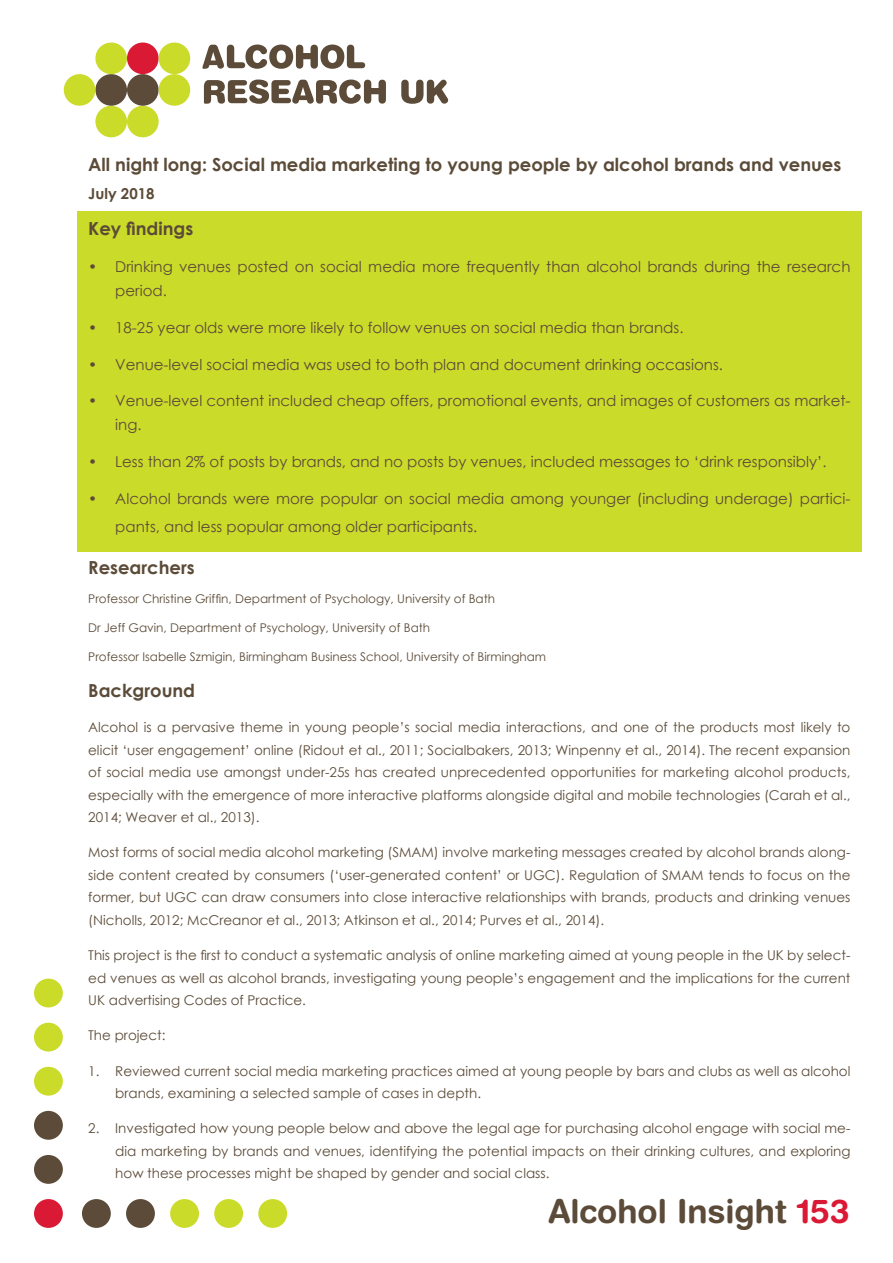
<style>
.page{position:relative;width:893px;height:1263px;background:#fff}
.page>*{position:absolute;margin:0;border:0;box-sizing:border-box;transform-origin:0 0}
.t1{font:700 33px "Helvetica Rounded";color:#5b4b38}
.t2{font:700 18px "Century Gothic";color:#5b4b38}
.t3{font:15px/24px "Century Gothic";color:#5b4b38}
.t4{font:700 15px "Century Gothic";color:#5b4b38}
.t5{font:13.5px/22.5px "Century Gothic";color:#5b4b38;text-align:justify}
.t6{font:12px "Century Gothic";color:#5b4b38}
.s1{color:#da1a35}
</style>
<div class="page">
<div style="left:77px;top:211px;width:784px;height:340px;background:#cbdb2a"></div>
<svg style="left:202px;top:45px;width:163px;height:24px"></svg>
<svg style="left:204px;top:80px;width:182px;height:24px"></svg>
<svg style="left:401px;top:80px;width:47px;height:24px"></svg>
<div style="left:95px;top:106px;width:32px;height:31px;background:#cbdb2a;border-radius:50%"></div>
<div style="left:127px;top:106px;width:32px;height:31px;background:#cbdb2a;border-radius:50%"></div>
<div style="left:95px;top:74px;width:32px;height:32px;background:#5b4b38;border-radius:50%"></div>
<div style="left:127px;top:74px;width:32px;height:32px;background:#5b4b38;border-radius:50%"></div>
<div style="left:64px;top:74px;width:31px;height:32px;background:#cbdb2a;border-radius:50%"></div>
<div style="left:159px;top:74px;width:31px;height:32px;background:#cbdb2a;border-radius:50%"></div>
<div style="left:95px;top:43px;width:32px;height:31px;background:#cbdb2a;border-radius:50%"></div>
<div style="left:127px;top:43px;width:32px;height:31px;background:#da1a35;border-radius:50%"></div>
<div style="left:159px;top:43px;width:31px;height:31px;background:#cbdb2a;border-radius:50%"></div>
<div style="left:34px;top:1155px;width:29px;height:29px;background:#5b4b38;border-radius:50%"></div>
<div style="left:34px;top:1111px;width:29px;height:29px;background:#5b4b38;border-radius:50%"></div>
<div style="left:34px;top:1023px;width:29px;height:28px;background:#cbdb2a;border-radius:50%"></div>
<div style="left:34px;top:978px;width:29px;height:29px;background:#cbdb2a;border-radius:50%"></div>
<div style="left:34px;top:1199px;width:29px;height:29px;background:#da1a35;border-radius:50%"></div>
<div style="left:34px;top:1067px;width:29px;height:28px;background:#cbdb2a;border-radius:50%"></div>
<div style="left:82px;top:1199px;width:29px;height:29px;background:#5b4b38;border-radius:50%"></div>
<div style="left:126px;top:1199px;width:29px;height:29px;background:#5b4b38;border-radius:50%"></div>
<div style="left:214px;top:1199px;width:29px;height:29px;background:#cbdb2a;border-radius:50%"></div>
<div style="left:258px;top:1199px;width:29px;height:29px;background:#cbdb2a;border-radius:50%"></div>
<div style="left:170px;top:1199px;width:29px;height:29px;background:#cbdb2a;border-radius:50%"></div>
<h2 class="t2" style="left:88px;top:151px;width:755px">All night long: Social media marketing to young people by alcohol brands and venues</h2>
<p class="t4" style="left:88px;top:182px;width:68px">July 2018</p>
<h2 class="t2" style="left:88px;top:215px;width:107px">Key findings</h2>
<p class="t3" style="left:115px;top:254px;width:737px;text-indent:-27px">• Drinking venues posted on social media more frequently than alcohol brands during the research period.</p>
<p class="t3" style="left:88px;top:315px;width:597px">• 18-25 year olds were more likely to follow venues on social media than brands.</p>
<p class="t3" style="left:88px;top:352px;width:636px">• Venue-level social media was used to both plan and document drinking occasions.</p>
<p class="t3" style="left:115px;top:389px;width:737px;text-indent:-27px">• Venue-level content included cheap offers, promotional events, and images of customers as market&shy;ing.</p>
<p class="t3" style="left:88px;top:449px;width:740px">• Less than 2% of posts by brands, and no posts by venues, included messages to ‘drink responsibly’.</p>
<p class="t3" style="left:115px;top:484px;width:737px;line-height:28.5px;text-indent:-27px">• Alcohol brands were more popular on social media among younger (including underage) partici&shy;pants, and less popular among older participants.</p>
<h2 class="t2" style="left:88px;top:553px;width:108px">Researchers</h2>
<p class="t6" style="left:88px;top:590px;width:408px">Professor Christine Griffin, Department of Psychology, University of Bath</p>
<p class="t6" style="left:88px;top:619px;width:343px">Dr Jeff Gavin, Department of Psychology, University of Bath</p>
<p class="t6" style="left:88px;top:649px;width:459px">Professor Isabelle Szmigin, Birmingham Business School, University of Birmingham</p>
<h2 class="t2" style="left:88px;top:676px;width:108px">Background</h2>
<p class="t5" style="left:88px;top:716px;width:764px">Alcohol is a pervasive theme in young people’s social media interactions, and one of the products most likely to elicit ‘user engagement’ online (Ridout et al., 2011; Socialbakers, 2013; Winpenny et al., 2014). The recent expansion of social media use amongst under-25s has created unprecedented opportunities for marketing alcohol products, especially with the emergence of more interactive platforms alongside digital and mobile technologies (Carah et al., 2014; Weaver et al., 2013).</p>
<p class="t5" style="left:88px;top:841px;width:764px">Most forms of social media alcohol marketing (SMAM) involve marketing messages created by alcohol brands along&shy;side content created by consumers (‘user-generated content’ or UGC). Regulation of SMAM tends to focus on the former, but UGC can draw consumers into close interactive relationships with brands, products and drinking venues (Nicholls, 2012; McCreanor et al., 2013; Atkinson et al., 2014; Purves et al., 2014).</p>
<p class="t5" style="left:88px;top:944px;width:764px">This project is the first to conduct a systematic analysis of online marketing aimed at young people in the UK by select&shy;ed venues as well as alcohol brands, investigating young people’s engagement and the implications for the current UK advertising Codes of Practice.</p>
<p class="t5" style="left:88px;top:1024px;width:79px">The project:</p>
<p class="t5" style="left:115px;top:1059px;width:737px;text-indent:-27px">1. Reviewed current social media marketing practices aimed at young people by bars and clubs as well as alcohol brands, examining a selected sample of cases in depth.</p>
<p class="t5" style="left:115px;top:1117px;width:737px;text-indent:-27px">2. Investigated how young people below and above the legal age for purchasing alcohol engage with social me&shy;dia marketing by brands and venues, identifying the potential impacts on their drinking cultures, and exploring how these processes might be shaped by gender and social class.</p>
<h1 class="t1" style="left:548px;top:1191px;width:303px">Alcohol Insight <span class="s1">153</span></h1>
</div>
